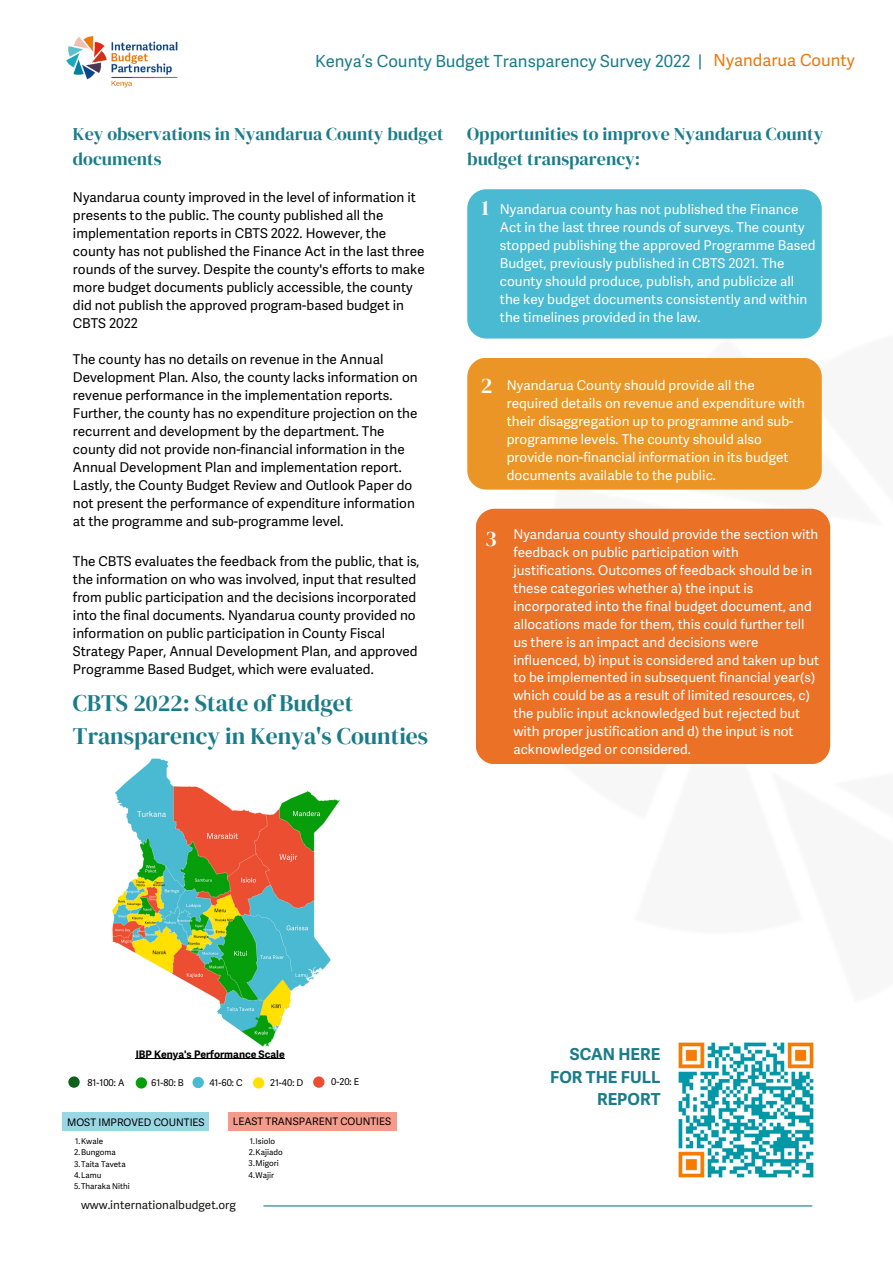
<style>
.page{position:relative;width:893px;height:1264px;background:#fff}
.page>*{position:absolute;margin:0;border:0;box-sizing:border-box;transform-origin:0 0}
.t1{font:23.55px/32.5px "DM Serif Display";color:#1b7c89}
.t2{font:21.75px "DM Serif Display";color:#fff}
.t3{font:18px/24.8px "DM Serif Display";color:#1b7c89}
.t4{font:16.65px "Adelle Sans";color:#1b7c89}
.t5{font:16.65px "Adelle Sans";color:#ea780b}
.t6{font:700 16.5px/22.5px "Adelle Sans";color:#1b7c89;text-align:right}
.t7{font:13.5px/18px "Adelle Sans";color:#000}
.t8{font:13.5px/18px "Adelle Sans";color:#fff}
.t9{font:13.35px/17.9px "Adelle Sans";color:#fff}
.t10{font:11.7px "Adelle Sans";color:#171615}
.t11{font:10.35px "Adelle Sans";color:#000}
.t12{font:700 10.35px "Adelle Sans";color:#000}
.t13{font:9.3px "Adelle Sans";color:#000}
.t14{font:7.95px "Adelle Sans";color:#000}
</style>
<div class="page">
<img style="left:66px;top:35px;width:112px;height:53px">
<hr style="left:263px;top:1205px;width:549px;height:1px;background:#1b7c89">
<div style="left:467px;top:358px;width:354px;height:131px;background:#ea9525;border-radius:19px"></div>
<div style="left:475px;top:508px;width:355px;height:256px;background:#ea7125;border-radius:19px"></div>
<div style="left:467px;top:189px;width:354px;height:149px;background:#4ab9d2;border-radius:19px"></div>
<img style="left:112px;top:758px;width:228px;height:289px">
<hr style="left:136px;top:1058px;width:149px;height:1px;background:#000">
<div style="left:136px;top:1077px;width:11px;height:11px;background:#079e0c;border-radius:50%"></div>
<svg style="left:192px;top:1076px;width:12px;height:12px"></svg>
<div style="left:253px;top:1077px;width:11px;height:11px;background:#ffe001;border-radius:50%"></div>
<div style="left:313px;top:1076px;width:11px;height:11px;background:#ec4e31;border-radius:50%"></div>
<div style="left:68px;top:1076px;width:12px;height:11px;background:#0f601b;border-radius:50%"></div>
<div style="left:62px;top:1112px;width:147px;height:18px;background:#99d7e5"></div>
<img style="left:678px;top:1042px;width:136px;height:136px">
<div style="left:228px;top:1112px;width:168px;height:18px;background:#f49b8b"></div>
<p class="t4" style="left:315px;top:50px;width:389px">Kenya’s County Budget Transparency Survey 2022 |</p>
<p class="t5" style="left:713px;top:50px;width:143px">Nyandarua County</p>
<p class="t3" style="left:73px;top:122px;width:372px">Key observations in Nyandarua County budget documents</p>
<p class="t7" style="left:73px;top:189px;width:353px">Nyandarua county improved in the level of information it presents to the public. The county published all the implementation reports in CBTS 2022. However, the county has not published the Finance Act in the last three rounds of the survey. Despite the county's efforts to make more budget documents publicly accessible, the county did not publish the approved program-based budget in CBTS 2022</p>
<p class="t7" style="left:73px;top:350px;width:346px">The county has no details on revenue in the Annual Development Plan. Also, the county lacks information on revenue performance in the implementation reports.<br>Further, the county has no expenditure projection on the recurrent and development by the department. The county did not provide non-financial information in the Annual Development Plan and implementation report.<br>Lastly, the County Budget Review and Outlook Paper do not present the performance of expenditure information at the programme and sub-programme level.</p>
<p class="t7" style="left:73px;top:552px;width:348px">The CBTS evaluates the feedback from the public, that is, the information on who was involved, input that resulted from public participation and the decisions incorporated into the final documents. Nyandarua county provided no information on public participation in County Fiscal Strategy Paper, Annual Development Plan, and approved Programme Based Budget, which were evaluated.</p>
<p class="t1" style="left:73px;top:686px;width:356px">CBTS 2022: State of Budget<br>Transparency in Kenya's Counties</p>
<p class="t3" style="left:467px;top:122px;width:357px">Opportunities to improve Nyandarua County budget transparency:</p>
<p class="t2" style="left:481px;top:193px;width:9px">1</p>
<p class="t8" style="left:500px;top:200px;width:317px">Nyandarua county has not published the Finance Act in the last three rounds of surveys. The county stopped publishing the approved Programme Based Budget, previously published in CBTS 2021. The county should produce, publish, and publicize all the key budget documents consistently and within the timelines provided in the law.</p>
<p class="t2" style="left:480px;top:371px;width:13px">2</p>
<p class="t8" style="left:507px;top:376px;width:300px">Nyandarua County should provide all the required details on revenue and expenditure with their disaggregation up to programme and sub&shy;programme levels. The county should also provide non-financial information in its budget documents available to the public.</p>
<p class="t2" style="left:485px;top:524px;width:13px">3</p>
<p class="t9" style="left:513px;top:525px;width:307px">Nyandarua county should provide the section with feedback on public participation with justifications. Outcomes of feedback should be in these categories whether a) the input is incorporated into the final budget document, and allocations made for them, this could further tell us there is an impact and decisions were influenced, b) input is considered and taken up but to be implemented in subsequent financial year(s) which could be as a result of limited resources, c) the public input acknowledged but rejected but with proper justification and d) the input is not acknowledged or considered.</p>
<p class="t12" style="left:136px;top:1047px;width:151px">IBP Kenya's Performance Scale</p>
<p class="t13" style="left:88px;top:1076px;width:38px">81-100: A</p>
<p class="t13" style="left:151px;top:1076px;width:34px">61-80: B</p>
<p class="t13" style="left:209px;top:1076px;width:35px">41-60: C</p>
<p class="t13" style="left:270px;top:1076px;width:35px">21-40: D</p>
<p class="t13" style="left:331px;top:1075px;width:29px">0-20: E</p>
<p class="t11" style="left:67px;top:1115px;width:139px">MOST IMPROVED COUNTIES</p>
<p class="t14" style="left:75px;top:1136px;width:29px">1.Kwale</p>
<p class="t14" style="left:74px;top:1147px;width:43px">2.Bungoma</p>
<p class="t14" style="left:74px;top:1158px;width:53px">3.Taita Taveta</p>
<p class="t14" style="left:74px;top:1169px;width:29px">4.Lamu</p>
<p class="t14" style="left:74px;top:1180px;width:57px">5.Tharaka Nithi</p>
<p class="t11" style="left:233px;top:1114px;width:160px">LEAST TRANSPARENT COUNTIES</p>
<p class="t14" style="left:250px;top:1136px;width:27px">1.Isiolo</p>
<p class="t14" style="left:249px;top:1147px;width:35px">2.Kajiado</p>
<p class="t14" style="left:249px;top:1158px;width:32px">3.Migori</p>
<p class="t14" style="left:248px;top:1169px;width:27px">4.Wajir</p>
<p class="t10" style="left:81px;top:1196px;width:156px">www.internationalbudget.org</p>
<p class="t6" style="left:550px;top:1042px;width:112px">SCAN HERE<br>FOR THE FULL<br>REPORT</p>
</div>
